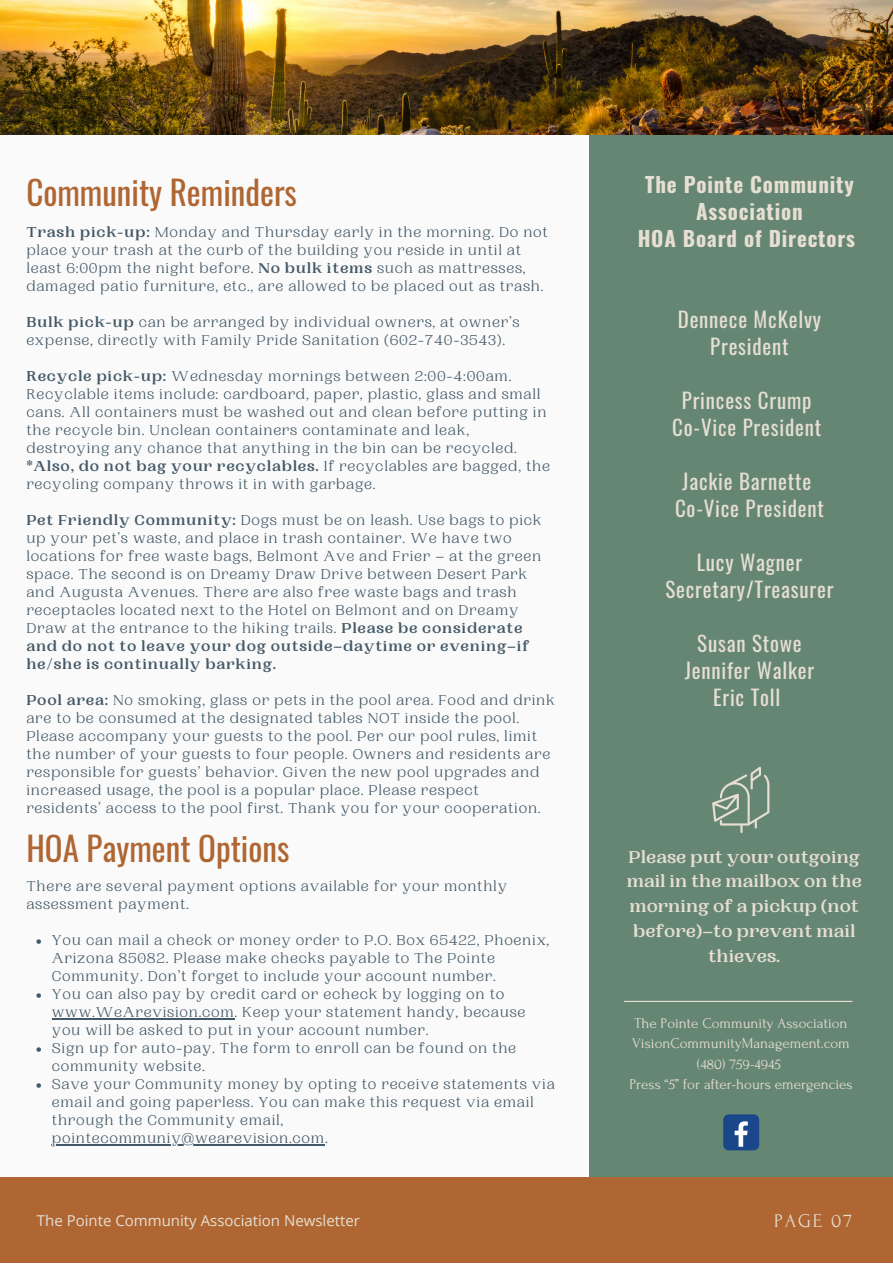
<style>
.page{position:relative;width:893px;height:1264px;background:#fff}
.page>*{position:absolute;margin:0;border:0;box-sizing:border-box;transform-origin:0 0}
.t1{font:33px "Oswald";color:#af6632}
.t2{font:21px/27px "Oswald";letter-spacing:.04em;color:#e6dfd2;text-align:center}
.t3{font:700 21px/27px "Oswald";letter-spacing:.04em;color:#e6dfd2;text-align:center}
.t4{font:19.5px "Forum";letter-spacing:.1em;color:#e6dfd2}
.t5{font:700 18px/24.8px "PP Woodland";color:#e6dfd2;text-align:center}
.t6{font:15px/18px "PP Woodland";letter-spacing:.05em;color:#435967}
.t7{font:15px/20.2px "Forum";color:#e6dfd2;text-align:center}
.t8{font:15px "Open Sans";color:#e6dfd2}
.s1{font-weight:700}
</style>
<div class="page">
<div style="left:0;top:0;width:892px;height:1262px;background:#fafafa"></div>
<div style="left:589px;top:111px;width:303px;height:1065px;background:#668674"></div>
<div style="left:0;top:1176px;width:892px;height:86px;background:#af6632"></div>
<img style="left:0;top:0;width:892px;height:134px">
<div style="left:723px;top:1114px;width:36px;height:36px;background:#1a4789;border-radius:5px"></div>
<svg style="left:734px;top:1121px;width:13px;height:25px"></svg>
<hr style="left:624px;top:1000px;width:228px;height:2px;background:#e6dfd2">
<svg style="left:712px;top:766px;width:57px;height:67px"></svg>
<svg style="left:36px;top:939px;width:5px;height:4px"></svg>
<svg style="left:36px;top:993px;width:5px;height:4px"></svg>
<hr style="left:52px;top:1018px;width:182px;height:1px;background:#435967">
<svg style="left:36px;top:1047px;width:5px;height:4px"></svg>
<svg style="left:36px;top:1083px;width:5px;height:4px"></svg>
<hr style="left:52px;top:1143px;width:273px;height:2px;background:#435967">
<h1 class="t1" style="left:26px;top:167px;width:272px">Community Reminders</h1>
<p class="t6" style="left:26px;top:224px;width:523px"><span class="s1">Trash pick-up:</span> Monday and Thursday early in the morning. Do not place your trash at the curb of the building you reside in until at least 6:00pm the night before. <span class="s1">No bulk items</span> such as mattresses, damaged patio furniture, etc., are allowed to be placed out as trash.</p>
<p class="t6" style="left:26px;top:313px;width:495px"><span class="s1">Bulk pick-up</span> can be arranged by individual owners, at owner’s expense, directly with Family Pride Sanitation (602-740-3543).</p>
<p class="t6" style="left:26px;top:367px;width:525px"><span class="s1">Recycle pick-up:</span> Wednesday mornings between 2:00-4:00am.<br>Recyclable items include: cardboard, paper, plastic, glass and small cans. All containers must be washed out and clean before putting in the recycle bin. Unclean containers contaminate and leak, destroying any chance that anything in the bin can be recycled. <span class="s1">*Also, do not bag your recyclables.</span> If recyclables are bagged, the recycling company throws it in with garbage.</p>
<p class="t6" style="left:26px;top:511px;width:517px"><span class="s1">Pet Friendly Community:</span> Dogs must be on leash. Use bags to pick up your pet’s waste, and place in trash container. We have two locations for free waste bags, Belmont Ave and Frier – at the green space. The second is on Dreamy Draw Drive between Desert Park and Augusta Avenues. There are also free waste bags and trash receptacles located next to the Hotel on Belmont and on Dreamy Draw at the entrance to the hiking trails. <span class="s1">Please be considerate and do not to leave your dog outside–daytime or evening–if he/she is continually barking.</span></p>
<p class="t6" style="left:26px;top:691px;width:530px"><span class="s1">Pool area:</span> No smoking, glass or pets in the pool area. Food and drink are to be consumed at the designated tables NOT inside the pool.<br>Please accompany your guests to the pool. Per our pool rules, limit the number of your guests to four people. Owners and residents are responsible for guests’ behavior. Given the new pool upgrades and increased usage, the pool is a popular place. Please respect residents’ access to the pool first. Thank you for your cooperation.</p>
<h1 class="t1" style="left:26px;top:822px;width:264px">HOA Payment Options</h1>
<p class="t6" style="left:26px;top:877px;width:482px">There are several payment options available for your monthly assessment payment.</p>
<p class="t6" style="left:52px;top:931px;width:504px">You can mail a check or money order to P.O. Box 65422, Phoenix, Arizona 85082. Please make checks payable to The Pointe Community. Don’t forget to include your account number.<br>You can also pay by credit card or echeck by logging on to www.WeArevision.com. Keep your statement handy, because you will be asked to put in your account number.<br>Sign up for auto-pay. The form to enroll can be found on the community website.<br>Save your Community money by opting to receive statements via email and going paperless. You can make this request via email through the Community email, pointecommuniy@wearevision.com.</p>
<h2 class="t3" style="left:637px;top:170px;width:219px">The Pointe Community<br>Association<br>HOA Board of Directors</h2>
<h2 class="t2" style="left:677px;top:305px;width:145px">Dennece McKelvy<br>President</h2>
<h2 class="t2" style="left:672px;top:385px;width:150px">Princess Crump<br>Co-Vice President</h2>
<h2 class="t2" style="left:675px;top:466px;width:150px">Jackie Barnette<br>Co-Vice President</h2>
<h2 class="t2" style="left:665px;top:547px;width:169px">Lucy Wagner<br>Secretary/Treasurer</h2>
<h2 class="t2" style="left:684px;top:628px;width:131px">Susan Stowe<br>Jennifer Walker<br>Eric Toll</h2>
<p class="t5" style="left:626px;top:844px;width:237px">Please put your outgoing mail in the mailbox on the morning of a pickup (not before)–to prevent mail thieves.</p>
<p class="t7" style="left:629px;top:1013px;width:224px">The Pointe Community Association<br>VisionCommunityManagement.com (480) 759-4945<br>Press “5” for after-hours emergencies</p>
<p class="t8" style="left:37px;top:1210px;width:324px">The Pointe Community Association Newsletter</p>
<h3 class="t4" style="left:774px;top:1210px;width:80px">PAGE 07</h3>
</div>
